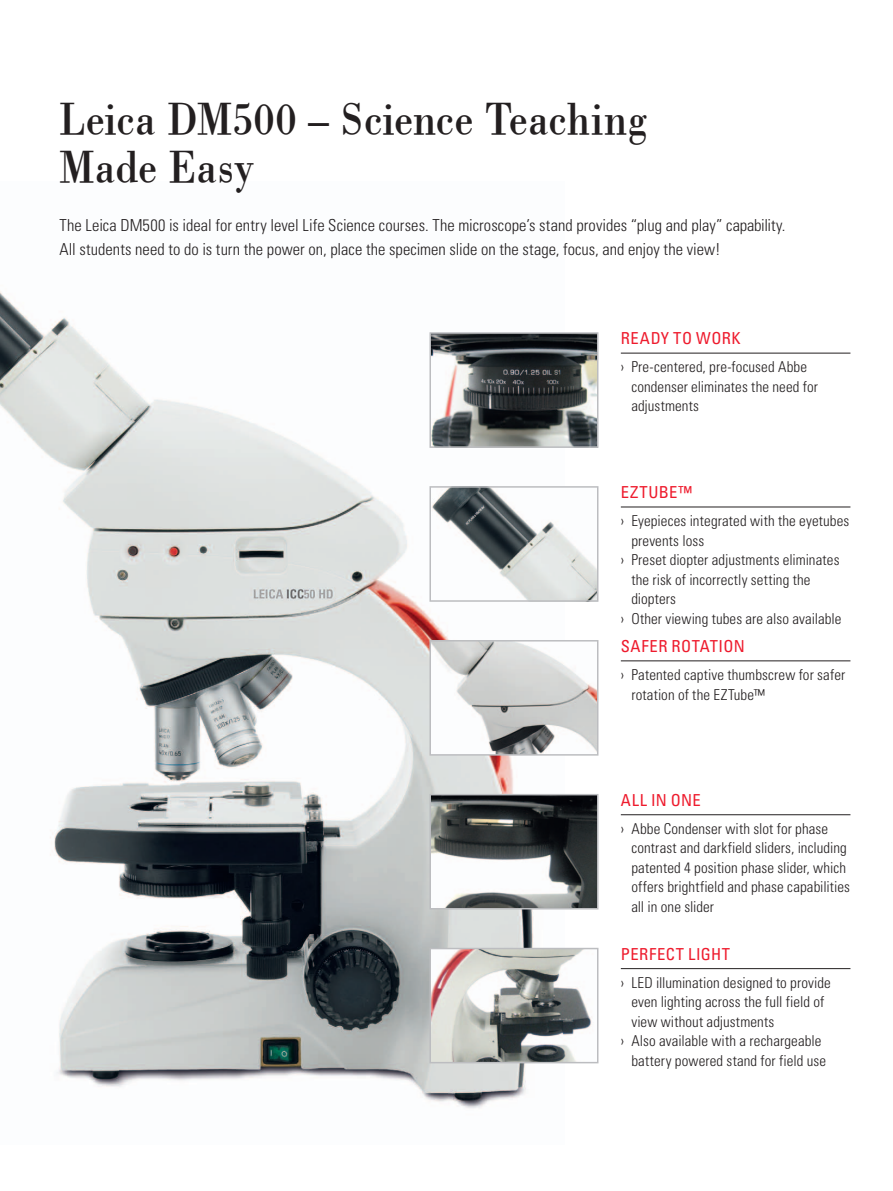
<style>
.page{position:relative;width:893px;height:1191px;background:#fff}
.page>*{position:absolute;margin:0;border:0;box-sizing:border-box;transform-origin:0 0}
.t1{font:46.5px/48px "Leicana";color:#231f20}
.t2{font:300 condensed 16.5px/24px "Univers LT Std";color:#231f20}
.t3{font:condensed 16.5px "Univers LT Std";letter-spacing:.045em;color:#ee1b2d}
.t4{font:300 condensed 15px/19.5px "Univers LT Std";letter-spacing:.005em;color:#231f20}
</style>
<div class="page">
<img style="left:0;top:291px;width:565px;height:818px">
<img style="left:432px;top:335px;width:163px;height:110px">
<div style="left:429px;top:332px;width:169px;height:116px;border:2px solid #bcbdc0"></div>
<img style="left:432px;top:489px;width:163px;height:110px">
<div style="left:429px;top:486px;width:169px;height:116px;border:2px solid #bcbdc0"></div>
<img style="left:432px;top:643px;width:163px;height:109px">
<div style="left:429px;top:640px;width:169px;height:115px;border:2px solid #bcbdc0"></div>
<img style="left:432px;top:797px;width:163px;height:109px">
<div style="left:429px;top:794px;width:169px;height:115px;border:2px solid #bcbdc0"></div>
<img style="left:432px;top:950px;width:160px;height:110px">
<div style="left:429px;top:947px;width:169px;height:116px;border:2px solid #bcbdc0"></div>
<hr style="left:621px;top:353px;width:229px;height:1px;background:#231f20">
<hr style="left:621px;top:506px;width:229px;height:1px;background:#231f20">
<hr style="left:621px;top:660px;width:229px;height:1px;background:#231f20">
<hr style="left:621px;top:814px;width:229px;height:1px;background:#231f20">
<hr style="left:621px;top:968px;width:229px;height:1px;background:#231f20">
<h1 class="t1" style="left:60px;top:94px;width:589px">Leica DM500 – Science Teaching<br>Made Easy</h1>
<p class="t2" style="left:60px;top:213px;width:727px">The Leica DM500 is ideal for entry level Life Science courses. The microscope’s stand provides “plug and play” capability.<br>All students need to do is turn the power on, place the specimen slide on the stage, focus, and enjoy the view!</p>
<p class="t3" style="left:621px;top:328px;width:20px">READ</p>
<p class="t3" style="left:661px;top:328px;width:81px">Y TO WORK</p>
<p class="t4" style="left:631px;top:357px;width:188px;text-indent:-10px">› Pre-centered, pre-focused Abbe condenser eliminates the need for adjustments</p>
<p class="t3" style="left:621px;top:482px;width:38px">EZTUBE</p>
<p class="t3" style="left:679px;top:482px;width:15px">™</p>
<p class="t4" style="left:621px;top:511px;width:230px">› Eyepieces integrated with the eyetubes</p>
<p class="t4" style="left:631px;top:530px;width:75px">prevents loss</p>
<p class="t4" style="left:621px;top:550px;width:220px">› Preset diopter adjustments eliminates</p>
<p class="t4" style="left:631px;top:569px;width:181px">the risk of incorrectly setting the</p>
<p class="t4" style="left:631px;top:589px;width:46px">diopters</p>
<p class="t4" style="left:621px;top:608px;width:222px">› Other viewing tubes are also available</p>
<p class="t3" style="left:621px;top:635px;width:11px">SAFER</p>
<p class="t3" style="left:672px;top:635px;width:10px">ROTATIO</p>
<p class="t3" style="left:734px;top:635px;width:13px">N</p>
<p class="t4" style="left:631px;top:665px;width:215px;text-indent:-10px">› Patented captive thumbscrew for safer rotation of the EZTube™</p>
<p class="t3" style="left:621px;top:789px;width:10px">ALL</p>
<p class="t3" style="left:651px;top:789px;width:49px">IN ONE</p>
<p class="t4" style="left:631px;top:819px;width:220px;text-indent:-10px">› Abbe Condenser with slot for phase contrast and darkfield sliders, including patented 4 position phase slider, which offers brightfield and phase capabilities all in one slider</p>
<p class="t3" style="left:621px;top:943px;width:10px">PERFECT</p>
<p class="t3" style="left:688px;top:943px;width:43px">LIGHT</p>
<p class="t4" style="left:621px;top:972px;width:212px">› LED illumination designed to provide</p>
<p class="t4" style="left:631px;top:992px;width:195px">even lighting across the full field of</p>
<p class="t4" style="left:631px;top:1011px;width:145px">view without adjustments</p>
<p class="t4" style="left:621px;top:1031px;width:202px">› Also available with a rechargeable</p>
<p class="t4" style="left:631px;top:1050px;width:196px">battery powered stand for field use</p>
</div>
